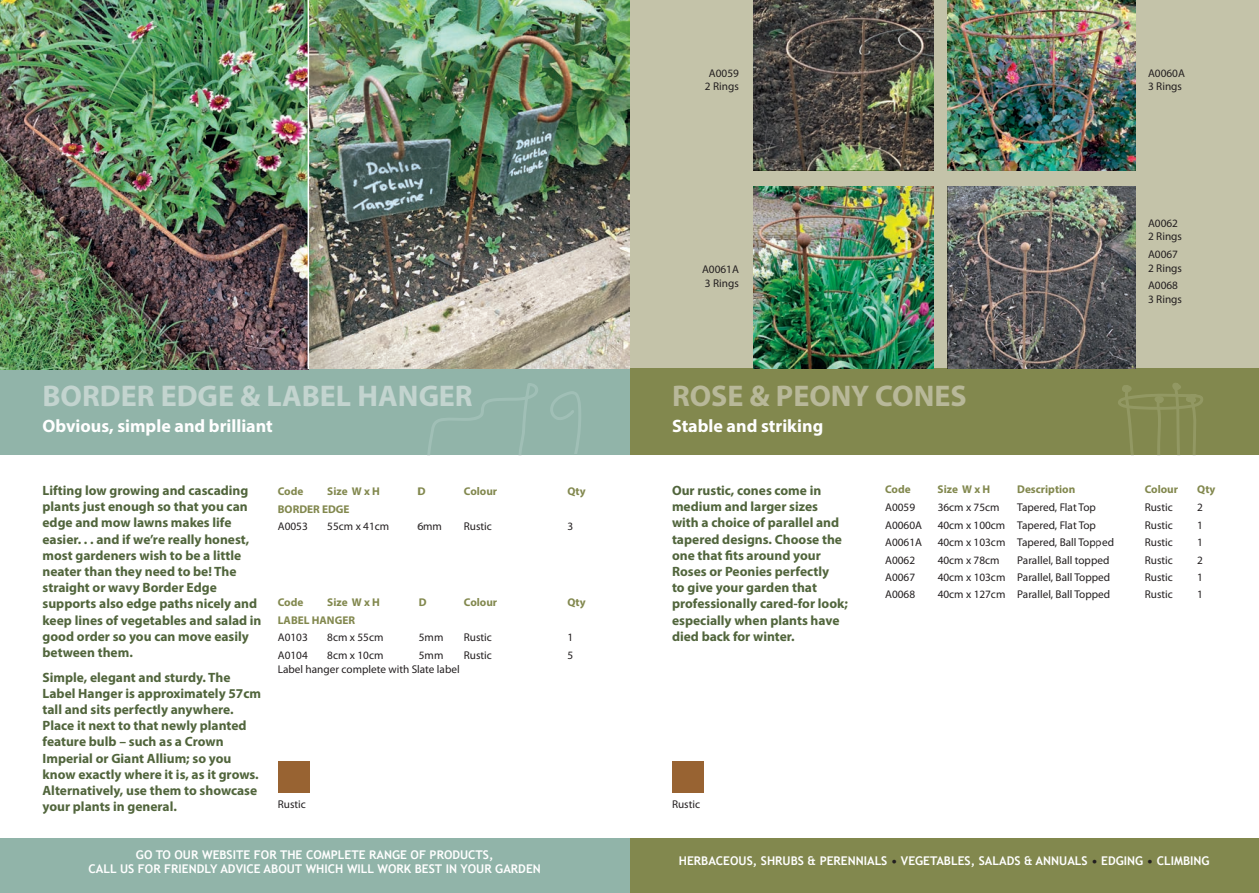
<style>
.page{position:relative;width:1259px;height:893px;background:#fff}
.page>*{position:absolute;margin:0;border:0;box-sizing:border-box;transform-origin:0 0}
.t1{font:700 30px "Myriad Pro";color:#c3d4cf}
.t2{font:700 30px "Myriad Pro";color:#b8b899}
.t3{font:700 18px "Myriad Pro";color:#fff}
.t4{font:700 13.5px/16.2px "Myriad Pro";color:#51653c}
.t5{font:700 12px/14.4px "Trebuchet MS";color:#fff;text-align:center}
.t6{font:11.25px/13.5px "Myriad Pro";color:#231f20}
.t7{font:700 11.25px "Myriad Pro";color:#82884e}
.s1{color:#231f20}
</style>
<div class="page">
<div style="left:629px;top:0;width:630px;height:369px;background:#c4c3a9"></div>
<div style="left:629px;top:369px;width:630px;height:86px;background:#82884e"></div>
<img style="left:753px;top:0;width:180px;height:170px">
<img style="left:947px;top:186px;width:188px;height:183px">
<img style="left:947px;top:0;width:188px;height:170px">
<img style="left:753px;top:186px;width:180px;height:183px">
<div style="left:629px;top:839px;width:630px;height:54px;background:#82884e"></div>
<svg style="left:1118px;top:383px;width:85px;height:72px"></svg>
<div style="left:672px;top:761px;width:31px;height:32px;background:#986332"></div>
<div style="left:0;top:839px;width:629px;height:54px;background:#91b4a9"></div>
<div style="left:0;top:369px;width:629px;height:86px;background:#91b4a9"></div>
<img style="left:0;top:0;width:308px;height:369px">
<svg style="left:428px;top:383px;width:110px;height:72px"></svg>
<div style="left:278px;top:761px;width:31px;height:32px;background:#986332"></div>
<img style="left:309px;top:0;width:320px;height:369px">
<svg style="left:550px;top:391px;width:31px;height:63px"></svg>
<h1 class="t1" style="left:43px;top:376px;width:432px">BORDER EDGE &amp; LABEL HANGER</h1>
<h2 class="t3" style="left:43px;top:414px;width:232px">Obvious, simple and brilliant</h2>
<p class="t4" style="left:43px;top:482px;width:220px">Lifting low growing and cascading plants just enough so that you can edge and mow lawns makes life easier. . . and if we’re really honest, most gardeners wish to be a little neater than they need to be! The straight or wavy Border Edge supports also edge paths nicely and keep lines of vegetables and salad in good order so you can move easily between them.</p>
<p class="t4" style="left:43px;top:668px;width:220px">Simple, elegant and sturdy. The<br>Label Hanger is approximately 57cm tall and sits perfectly anywhere.<br>Place it next to that newly planted feature bulb – such as a Crown<br>Imperial or Giant Allium; so you know exactly where it is, as it grows.<br>Alternatively, use them to showcase your plants in general.</p>
<p class="t7" style="left:278px;top:484px;width:27px">Code</p>
<p class="t7" style="left:327px;top:484px;width:54px">Size W x H</p>
<p class="t7" style="left:417px;top:484px;width:9px">D</p>
<p class="t7" style="left:464px;top:484px;width:35px">Colour</p>
<p class="t7" style="left:567px;top:484px;width:20px">Qty</p>
<p class="t7" style="left:278px;top:501px;width:73px">BORDER EDGE</p>
<p class="t6" style="left:278px;top:520px;width:31px">A0053</p>
<p class="t6" style="left:327px;top:520px;width:63px">55cm x 41cm</p>
<p class="t6" style="left:417px;top:520px;width:26px">6mm</p>
<p class="t6" style="left:464px;top:520px;width:30px">Rustic</p>
<p class="t6" style="left:567px;top:520px;width:7px">3</p>
<p class="t7" style="left:278px;top:595px;width:27px">Code</p>
<p class="t7" style="left:327px;top:595px;width:54px">Size W x H</p>
<p class="t7" style="left:419px;top:595px;width:9px">D</p>
<p class="t7" style="left:464px;top:595px;width:35px">Colour</p>
<p class="t7" style="left:567px;top:595px;width:20px">Qty</p>
<p class="t7" style="left:278px;top:612px;width:79px">LABEL HANGER</p>
<p class="t6" style="left:278px;top:631px;width:31px">A0103</p>
<p class="t6" style="left:327px;top:631px;width:58px">8cm x 55cm</p>
<p class="t6" style="left:419px;top:631px;width:26px">5mm</p>
<p class="t6" style="left:464px;top:631px;width:30px">Rustic</p>
<p class="t6" style="left:567px;top:631px;width:7px">1</p>
<p class="t6" style="left:278px;top:648px;width:31px">A0104</p>
<p class="t6" style="left:327px;top:648px;width:58px">8cm x 10cm</p>
<p class="t6" style="left:419px;top:648px;width:26px">5mm</p>
<p class="t6" style="left:464px;top:648px;width:30px">Rustic</p>
<p class="t6" style="left:567px;top:648px;width:7px">5</p>
<p class="t6" style="left:278px;top:662px;width:183px">Label hanger complete with Slate label</p>
<p class="t6" style="left:278px;top:797px;width:30px">Rustic</p>
<p class="t5" style="left:89px;top:847px;width:454px">GO TO OUR WEBSITE FOR THE COMPLETE RANGE OF PRODUCTS,<br>CALL US FOR FRIENDLY ADVICE ABOUT WHICH WILL WORK BEST IN YOUR GARDEN</p>
<p class="t6" style="left:705px;top:66px;width:35px;text-align:center">A0059<br>2 Rings</p>
<p class="t6" style="left:1148px;top:66px;width:38px">A0060A<br>3 Rings</p>
<p class="t6" style="left:702px;top:263px;width:38px">A0061A<br>3 Rings</p>
<h1 class="t2" style="left:672px;top:376px;width:296px">ROSE &amp; PEONY CONES</h1>
<h2 class="t3" style="left:672px;top:414px;width:153px">Stable and striking</h2>
<p class="t6" style="left:1148px;top:216px;width:35px">A0062<br>2 Rings</p>
<p class="t6" style="left:1148px;top:247px;width:35px">A0067<br>2 Rings</p>
<p class="t6" style="left:1148px;top:279px;width:35px">A0068<br>3 Rings</p>
<p class="t4" style="left:672px;top:482px;width:178px">Our rustic, cones come in medium and larger sizes with a choice of parallel and tapered designs. Choose the one that fits around your<br>Roses or Peonies perfectly<br>to give your garden that professionally cared-for look; especially when plants have died back for winter.</p>
<p class="t7" style="left:885px;top:482px;width:27px">Code</p>
<p class="t7" style="left:937px;top:482px;width:54px">Size W x H</p>
<p class="t7" style="left:1017px;top:482px;width:60px">Description</p>
<p class="t7" style="left:1144px;top:482px;width:35px">Colour</p>
<p class="t7" style="left:1197px;top:482px;width:20px">Qty</p>
<p class="t6" style="left:885px;top:500px;width:31px">A0059</p>
<p class="t6" style="left:937px;top:500px;width:63px">36cm x 75cm</p>
<p class="t6" style="left:1017px;top:500px;width:80px">Tapered, Flat Top</p>
<p class="t6" style="left:1144px;top:500px;width:30px">Rustic</p>
<p class="t6" style="left:1197px;top:500px;width:7px">2</p>
<p class="t6" style="left:885px;top:518px;width:38px">A0060A</p>
<p class="t6" style="left:937px;top:518px;width:160px">40cm x 100cm Tapered, Flat Top</p>
<p class="t6" style="left:1144px;top:518px;width:30px">Rustic</p>
<p class="t6" style="left:1197px;top:518px;width:7px">1</p>
<p class="t6" style="left:885px;top:536px;width:38px">A0061A</p>
<p class="t6" style="left:937px;top:536px;width:178px">40cm x 103cm Tapered, Ball Topped</p>
<p class="t6" style="left:1144px;top:536px;width:30px">Rustic</p>
<p class="t6" style="left:1197px;top:536px;width:7px">1</p>
<p class="t6" style="left:885px;top:553px;width:31px">A0062</p>
<p class="t6" style="left:937px;top:553px;width:63px">40cm x 78cm</p>
<p class="t6" style="left:1017px;top:553px;width:94px">Parallel, Ball topped</p>
<p class="t6" style="left:1144px;top:553px;width:30px">Rustic</p>
<p class="t6" style="left:1197px;top:553px;width:7px">2</p>
<p class="t6" style="left:885px;top:570px;width:31px">A0067</p>
<p class="t6" style="left:937px;top:570px;width:174px">40cm x 103cm Parallel, Ball Topped</p>
<p class="t6" style="left:1144px;top:570px;width:30px">Rustic</p>
<p class="t6" style="left:1197px;top:570px;width:7px">1</p>
<p class="t6" style="left:885px;top:588px;width:31px">A0068</p>
<p class="t6" style="left:937px;top:588px;width:174px">40cm x 127cm Parallel, Ball Topped</p>
<p class="t6" style="left:1144px;top:588px;width:30px">Rustic</p>
<p class="t6" style="left:1197px;top:588px;width:7px">1</p>
<p class="t6" style="left:672px;top:797px;width:30px">Rustic</p>
<p class="t5" style="left:679px;top:853px;width:532px">HERBACEOUS, SHRUBS &amp; PERENNIALS <span class="s1">•</span> VEGETABLES, SALADS &amp; ANNUALS <span class="s1">•</span> EDGING <span class="s1">•</span> CLIMBING</p>
</div>
